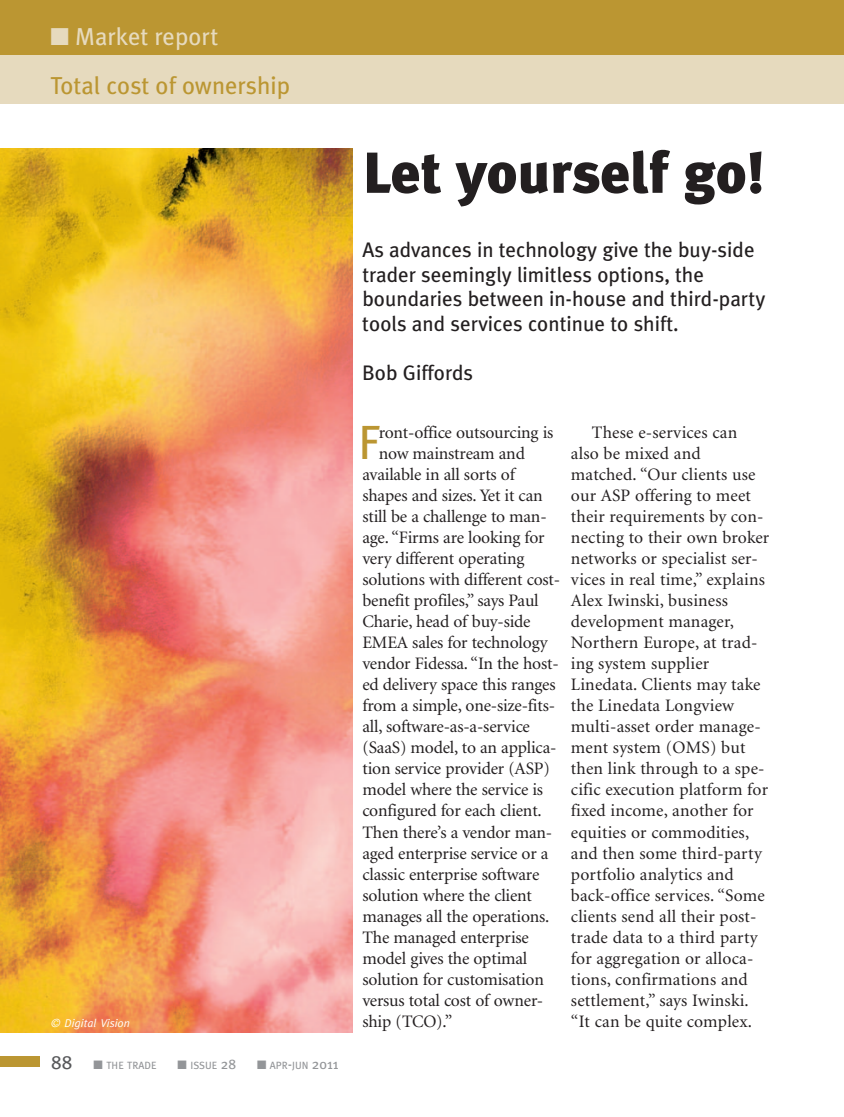
<style>
.page{position:relative;width:844px;height:1117px;background:#fff}
.page>*{position:absolute;margin:0;border:0;box-sizing:border-box;transform-origin:0 0}
.t1{font:900 57.57px "Meta Plus";color:#231f20}
.t2{font:47.95px "Meta";color:#bb9632}
.t3{font:24.5px "Meta Plus";color:#bb9632}
.t4{font:24.5px "Meta Plus";color:#e6dabe}
.t5{font:21px/24.5px "Meta Plus";color:#231f20}
.t6{font:17.5px/21px "Minion";letter-spacing:-.005em;color:#231f20}
.t7{font:italic 11.38px "Meta";color:#fff}
.t8{font:10.5px "Meta Plus";color:#939598}
.s1{font-size:19.25px;color:#57585a}
.s2{font-size:14px}
</style>
<div class="page">
<div style="left:0;top:1055px;width:40px;height:11px;background:#bb9632"></div>
<img style="left:0;top:149px;width:352px;height:883px">
<div style="left:0;top:45px;width:843px;height:59px;background:#e6dabe"></div>
<div style="left:0;top:0;width:843px;height:55px;background:#bb9632"></div>
<h3 class="t4" style="left:50px;top:22px;width:169px">■ Market report</h3>
<h3 class="t3" style="left:50px;top:72px;width:241px">Total cost of ownership</h3>
<p class="t7" style="left:51px;top:1015px;width:80px">© Digital Vision</p>
<p class="t8" style="left:51px;top:1058px;width:107px"><span class="s1">88</span> ■ THE TRADE</p>
<p class="t8" style="left:177px;top:1058px;width:60px">■ ISSUE <span class="s2">28</span></p>
<p class="t8" style="left:257px;top:1058px;width:83px">■ APR<span class="s2">-</span>JUN <span class="s2">2011</span></p>
<h1 class="t1" style="left:362px;top:139px;width:404px">Let yourself go!</h1>
<p class="t5" style="left:362px;top:237px;width:404px">As advances in technology give the buy-side trader seemingly limitless options, the boundaries between in-house and third-party tools and services continue to shift.</p>
<p class="t5" style="left:362px;top:360px;width:112px">Bob Giffords</p>
<h2 class="t2" style="left:358px;top:414px;width:22px">F</h2>
<p class="t6" style="left:378px;top:422px;width:176px">ront-office outsourcing is</p>
<p class="t6" style="left:378px;top:443px;width:148px">now mainstream and</p>
<p class="t6" style="left:362px;top:464px;width:154px">available in all sorts of</p>
<p class="t6" style="left:362px;top:485px;width:182px">shapes and sizes. Yet it can</p>
<p class="t6" style="left:362px;top:506px;width:186px">still be a challenge to man-</p>
<p class="t6" style="left:362px;top:527px;width:184px">age. “Firms are looking for</p>
<p class="t6" style="left:362px;top:548px;width:163px">very different operating</p>
<p class="t6" style="left:362px;top:569px;width:199px">solutions with different cost-</p>
<p class="t6" style="left:362px;top:590px;width:178px">benefit profiles,” says Paul</p>
<p class="t6" style="left:362px;top:611px;width:170px">Charie, head of buy-side</p>
<p class="t6" style="left:362px;top:632px;width:187px">EMEA sales for technology</p>
<p class="t6" style="left:362px;top:653px;width:198px">vendor Fidessa. “In the host-</p>
<p class="t6" style="left:362px;top:674px;width:195px">ed delivery space this ranges</p>
<p class="t6" style="left:362px;top:695px;width:194px">from a simple, one-size-fits-</p>
<p class="t6" style="left:362px;top:716px;width:169px">all, software-as-a-service</p>
<p class="t6" style="left:362px;top:737px;width:195px">(SaaS) model, to an applica-</p>
<p class="t6" style="left:362px;top:758px;width:189px">tion service provider (ASP)</p>
<p class="t6" style="left:362px;top:779px;width:182px">model where the service is</p>
<p class="t6" style="left:362px;top:800px;width:181px">configured for each client.</p>
<p class="t6" style="left:362px;top:821px;width:191px">Then there’s a vendor man-</p>
<p class="t6" style="left:362px;top:842px;width:187px">aged enterprise service or a</p>
<p class="t6" style="left:362px;top:863px;width:178px">classic enterprise software</p>
<p class="t6" style="left:362px;top:884px;width:171px">solution where the client</p>
<p class="t6" style="left:362px;top:905px;width:188px">manages all the operations.</p>
<p class="t6" style="left:362px;top:926px;width:168px">The managed enterprise</p>
<p class="t6" style="left:362px;top:947px;width:166px">model gives the optimal</p>
<p class="t6" style="left:362px;top:968px;width:183px">solution for customisation</p>
<p class="t6" style="left:362px;top:989px;width:182px">versus total cost of owner-</p>
<p class="t6" style="left:362px;top:1010px;width:91px">ship (TCO).”</p>
<p class="t6" style="left:570px;top:422px;width:200px;text-indent:21px">These e-services can also be mixed and matched. “Our clients use our ASP offering to meet their requirements by con&shy;necting to their own broker networks or specialist ser&shy;vices in real time,” explains<br>Alex Iwinski, business development manager,<br>Northern Europe, at trad&shy;ing system supplier<br>Linedata. Clients may take the Linedata Longview multi-asset order manage&shy;ment system (OMS) but then link through to a spe&shy;cific execution platform for fixed income, another for equities or commodities, and then some third-party portfolio analytics and back-office services. “Some clients send all their post&shy;trade data to a third party for aggregation or alloca&shy;tions, confirmations and settlement,” says Iwinski. “It can be quite complex.</p>
</div>
